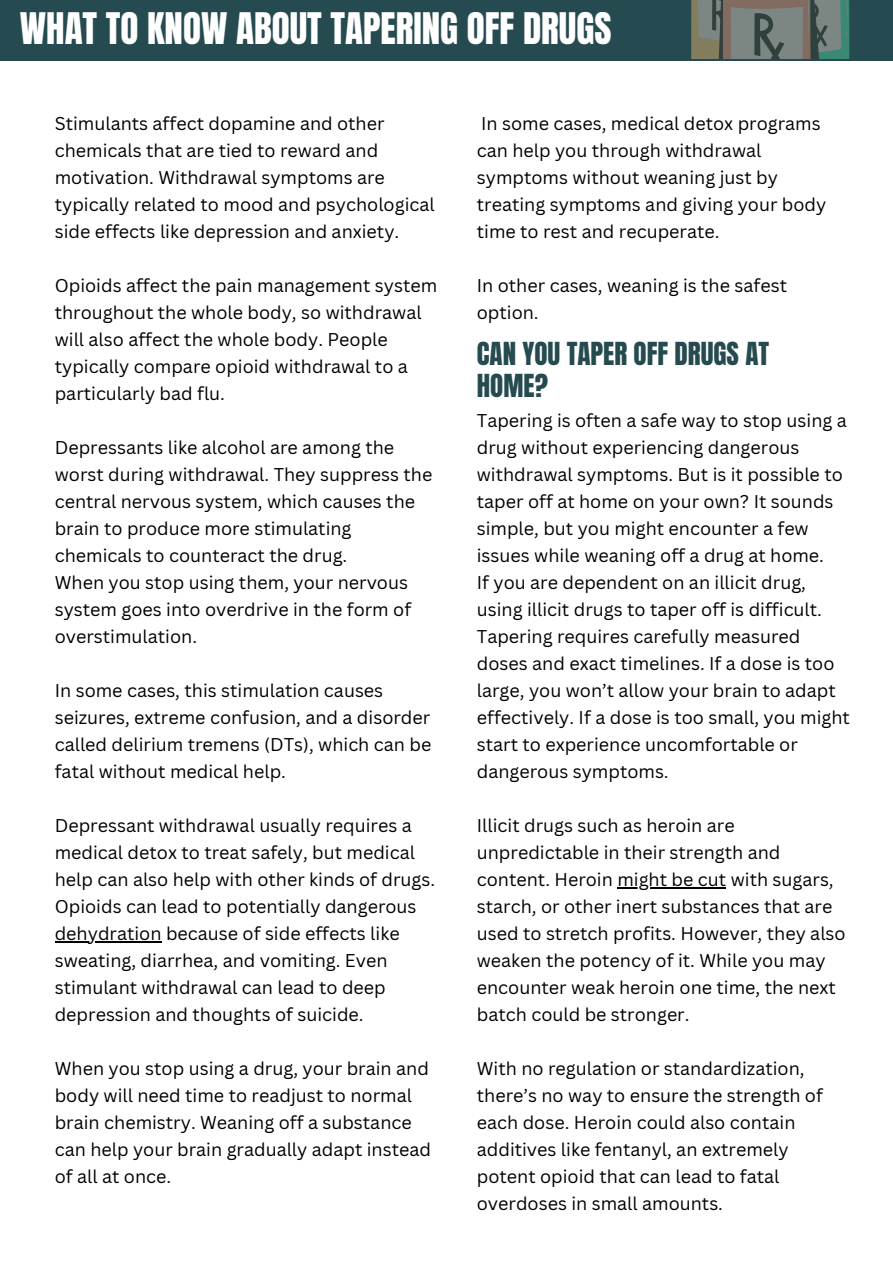
<style>
.page{position:relative;width:893px;height:1264px;background:#fff}
.page>*{position:absolute;margin:0;border:0;box-sizing:border-box;transform-origin:0 0}
.t1{font:37.05px "Anton";color:#fff}
.t2{font:27px/31.5px "Anton";color:#254b50}
.t3{font:18px/27px "Canva Sans";color:#000}
</style>
<div class="page">
<div style="left:0;top:0;width:892px;height:61px;background:#254b50"></div>
<hr style="left:55px;top:941px;width:107px;height:1px;background:#000">
<svg style="left:691px;top:0;width:159px;height:59px;background:#6c766e"></svg>
<hr style="left:617px;top:887px;width:109px;height:1px;background:#000">
<p class="t1" style="left:20px;top:2px;width:593px">WHAT TO KNOW ABOUT TAPERING OFF DRUGS</p>
<p class="t3" style="left:55px;top:110px;width:381px">Stimulants affect dopamine and other chemicals that are tied to reward and motivation. Withdrawal symptoms are typically related to mood and psychological side effects like depression and anxiety.</p>
<p class="t3" style="left:55px;top:272px;width:384px">Opioids affect the pain management system throughout the whole body, so withdrawal will also affect the whole body. People typically compare opioid withdrawal to a particularly bad flu.</p>
<p class="t3" style="left:55px;top:434px;width:379px">Depressants like alcohol are among the worst during withdrawal. They suppress the central nervous system, which causes the brain to produce more stimulating chemicals to counteract the drug.</p>
<p class="t3" style="left:55px;top:569px;width:358px">When you stop using them, your nervous system goes into overdrive in the form of overstimulation.</p>
<p class="t3" style="left:55px;top:676px;width:378px">In some cases, this stimulation causes seizures, extreme confusion, and a disorder called delirium tremens (DTs), which can be fatal without medical help.</p>
<p class="t3" style="left:55px;top:811px;width:382px">Depressant withdrawal usually requires a medical detox to treat safely, but medical help can also help with other kinds of drugs.<br>Opioids can lead to potentially dangerous dehydration because of side effects like sweating, diarrhea, and vomiting. Even stimulant withdrawal can lead to deep depression and thoughts of suicide.</p>
<p class="t3" style="left:55px;top:1054px;width:378px">When you stop using a drug, your brain and body will need time to readjust to normal brain chemistry. Weaning off a substance can help your brain gradually adapt instead of all at once.</p>
<p class="t3" style="left:477px;top:110px;width:351px">In some cases, medical detox programs can help you through withdrawal symptoms without weaning just by treating symptoms and giving your body time to rest and recuperate.</p>
<p class="t3" style="left:477px;top:272px;width:312px">In other cases, weaning is the safest option.</p>
<p class="t2" style="left:477px;top:338px;width:294px">CAN YOU TAPER OFF DRUGS AT<br>HOME?</p>
<p class="t3" style="left:477px;top:407px;width:371px">Tapering is often a safe way to stop using a drug without experiencing dangerous withdrawal symptoms. But is it possible to taper off at home on your own? It sounds simple, but you might encounter a few issues while weaning off a drug at home.</p>
<p class="t3" style="left:477px;top:569px;width:374px">If you are dependent on an illicit drug, using illicit drugs to taper off is difficult.<br>Tapering requires carefully measured doses and exact timelines. If a dose is too large, you won’t allow your brain to adapt effectively. If a dose is too small, you might start to experience uncomfortable or dangerous symptoms.</p>
<p class="t3" style="left:477px;top:811px;width:370px">Illicit drugs such as heroin are unpredictable in their strength and content. Heroin might be cut with sugars, starch, or other inert substances that are used to stretch profits. However, they also weaken the potency of it. While you may encounter weak heroin one time, the next batch could be stronger.</p>
<p class="t3" style="left:477px;top:1054px;width:347px">With no regulation or standardization, there’s no way to ensure the strength of each dose. Heroin could also contain additives like fentanyl, an extremely potent opioid that can lead to fatal overdoses in small amounts.</p>
</div>
